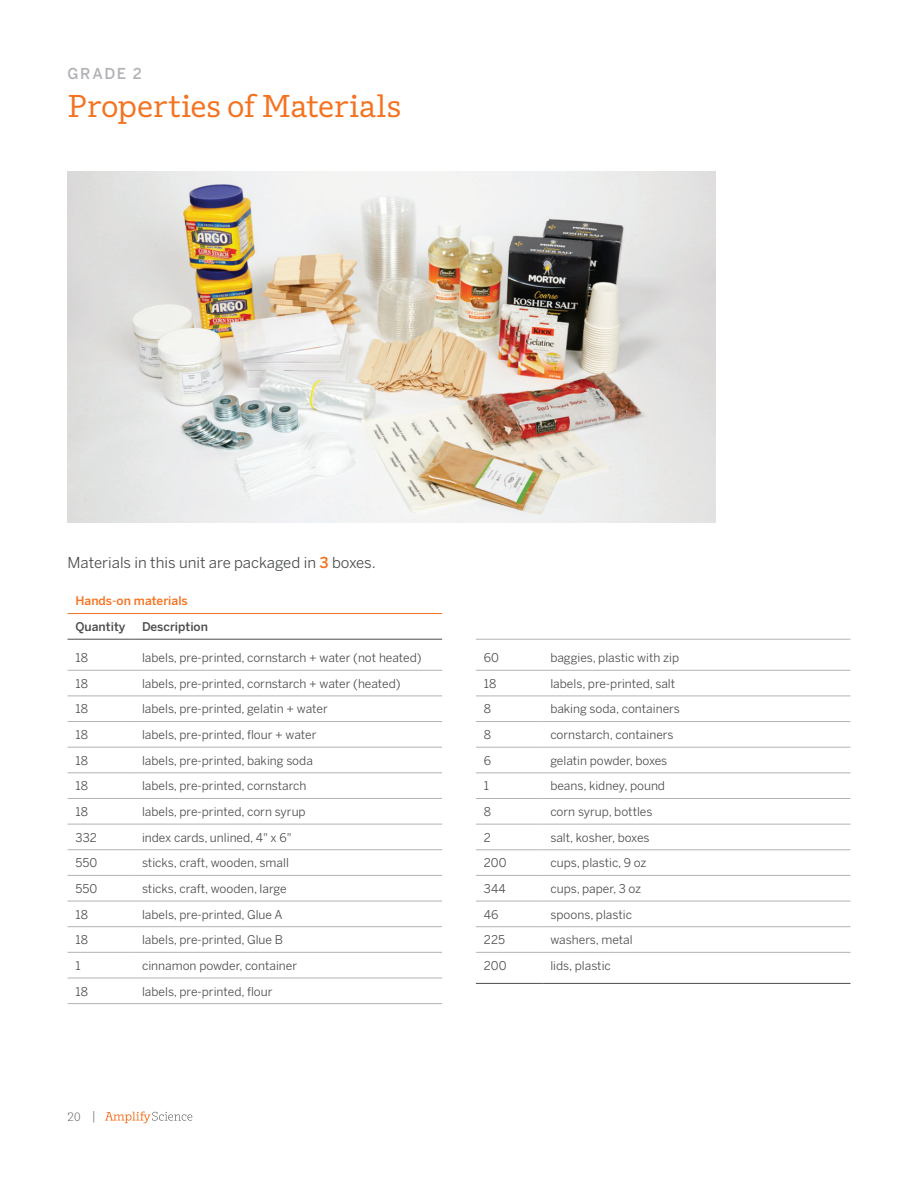
<style>
.page{position:relative;width:918px;height:1188px;background:#fff}
.page>*{position:absolute;margin:0;border:0;box-sizing:border-box;transform-origin:0 0}
.t1{font:31.5px "Amplify";letter-spacing:-.005em;color:#f47321}
.t2{font:15px "Benton Sans";color:#4b4c4d}
.t3{font:500 15px "Benton Sans";letter-spacing:.105em;color:#b2b3b7}
.t4{font:12px "Benton Sans";color:#4b4c4d}
.t5{font:500 12px "Benton Sans";color:#4b4c4d}
.t6{font:500 12px "Benton Sans";color:#f47321}
.t7{font:300 12px "Amplify";color:#4b4c4d}
.s1{font-weight:500;color:#f47321}
</style>
<div class="page">
<img style="left:68px;top:171px;width:647px;height:351px">
<svg style="left:105px;top:1112px;width:87px;height:11px"></svg>
<hr style="left:68px;top:639px;width:66px;height:1px;background:#4b4c4d">
<hr style="left:134px;top:639px;width:308px;height:1px;background:#4b4c4d">
<hr style="left:68px;top:613px;width:66px;height:1px;background:#f47321">
<hr style="left:134px;top:613px;width:308px;height:1px;background:#f47321">
<hr style="left:68px;top:670px;width:66px;height:1px;background:#b2b3b7">
<hr style="left:134px;top:670px;width:308px;height:1px;background:#b2b3b7">
<hr style="left:68px;top:696px;width:66px;height:1px;background:#b2b3b7">
<hr style="left:134px;top:696px;width:308px;height:1px;background:#b2b3b7">
<hr style="left:68px;top:721px;width:66px;height:1px;background:#b2b3b7">
<hr style="left:134px;top:721px;width:308px;height:1px;background:#b2b3b7">
<hr style="left:68px;top:747px;width:66px;height:1px;background:#b2b3b7">
<hr style="left:134px;top:747px;width:308px;height:1px;background:#b2b3b7">
<hr style="left:68px;top:773px;width:66px;height:1px;background:#b2b3b7">
<hr style="left:134px;top:773px;width:308px;height:1px;background:#b2b3b7">
<hr style="left:68px;top:798px;width:66px;height:1px;background:#b2b3b7">
<hr style="left:134px;top:798px;width:308px;height:1px;background:#b2b3b7">
<hr style="left:68px;top:824px;width:66px;height:1px;background:#b2b3b7">
<hr style="left:134px;top:824px;width:308px;height:1px;background:#b2b3b7">
<hr style="left:68px;top:849px;width:66px;height:1px;background:#b2b3b7">
<hr style="left:134px;top:849px;width:308px;height:1px;background:#b2b3b7">
<hr style="left:68px;top:875px;width:66px;height:1px;background:#b2b3b7">
<hr style="left:134px;top:875px;width:308px;height:1px;background:#b2b3b7">
<hr style="left:68px;top:901px;width:66px;height:1px;background:#b2b3b7">
<hr style="left:134px;top:901px;width:308px;height:1px;background:#b2b3b7">
<hr style="left:68px;top:926px;width:66px;height:1px;background:#b2b3b7">
<hr style="left:134px;top:926px;width:308px;height:1px;background:#b2b3b7">
<hr style="left:68px;top:952px;width:66px;height:1px;background:#b2b3b7">
<hr style="left:134px;top:952px;width:308px;height:1px;background:#b2b3b7">
<hr style="left:68px;top:978px;width:66px;height:1px;background:#b2b3b7">
<hr style="left:134px;top:978px;width:308px;height:1px;background:#b2b3b7">
<hr style="left:68px;top:1003px;width:66px;height:1px;background:#b2b3b7">
<hr style="left:134px;top:1003px;width:308px;height:1px;background:#b2b3b7">
<hr style="left:476px;top:983px;width:66px;height:1px;background:#4b4c4d">
<hr style="left:542px;top:983px;width:308px;height:1px;background:#4b4c4d">
<hr style="left:476px;top:639px;width:66px;height:1px;background:#b2b3b7">
<hr style="left:542px;top:639px;width:308px;height:1px;background:#b2b3b7">
<hr style="left:476px;top:670px;width:66px;height:1px;background:#b2b3b7">
<hr style="left:542px;top:670px;width:308px;height:1px;background:#b2b3b7">
<hr style="left:476px;top:696px;width:66px;height:1px;background:#b2b3b7">
<hr style="left:542px;top:696px;width:308px;height:1px;background:#b2b3b7">
<hr style="left:476px;top:721px;width:66px;height:1px;background:#b2b3b7">
<hr style="left:542px;top:721px;width:308px;height:1px;background:#b2b3b7">
<hr style="left:476px;top:747px;width:66px;height:1px;background:#b2b3b7">
<hr style="left:542px;top:747px;width:308px;height:1px;background:#b2b3b7">
<hr style="left:476px;top:773px;width:66px;height:1px;background:#b2b3b7">
<hr style="left:542px;top:773px;width:308px;height:1px;background:#b2b3b7">
<hr style="left:476px;top:798px;width:66px;height:1px;background:#b2b3b7">
<hr style="left:542px;top:798px;width:308px;height:1px;background:#b2b3b7">
<hr style="left:476px;top:824px;width:66px;height:1px;background:#b2b3b7">
<hr style="left:542px;top:824px;width:308px;height:1px;background:#b2b3b7">
<hr style="left:476px;top:850px;width:66px;height:1px;background:#b2b3b7">
<hr style="left:542px;top:850px;width:308px;height:1px;background:#b2b3b7">
<hr style="left:476px;top:875px;width:66px;height:1px;background:#b2b3b7">
<hr style="left:542px;top:875px;width:308px;height:1px;background:#b2b3b7">
<hr style="left:476px;top:901px;width:66px;height:1px;background:#b2b3b7">
<hr style="left:542px;top:901px;width:308px;height:1px;background:#b2b3b7">
<hr style="left:476px;top:926px;width:66px;height:1px;background:#b2b3b7">
<hr style="left:542px;top:926px;width:308px;height:1px;background:#b2b3b7">
<hr style="left:476px;top:952px;width:66px;height:1px;background:#b2b3b7">
<hr style="left:542px;top:952px;width:308px;height:1px;background:#b2b3b7">
<p class="t3" style="left:68px;top:65px;width:76px">GRADE 2</p>
<h1 class="t1" style="left:68px;top:87px;width:335px">Properties of Materials</h1>
<p class="t2" style="left:68px;top:553px;width:310px">Materials in this unit are packaged in <span class="s1">3</span> boxes.</p>
<p class="t6" style="left:76px;top:594px;width:114px">Hands-on materials</p>
<p class="t5" style="left:76px;top:619px;width:51px">Quantity</p>
<p class="t5" style="left:142px;top:619px;width:68px">Description</p>
<p class="t4" style="left:76px;top:651px;width:14px">18</p>
<p class="t4" style="left:142px;top:651px;width:281px">labels, pre-printed, cornstarch + water (not heated)</p>
<p class="t4" style="left:76px;top:676px;width:14px">18</p>
<p class="t4" style="left:142px;top:676px;width:260px">labels, pre-printed, cornstarch + water (heated)</p>
<p class="t4" style="left:76px;top:702px;width:14px">18</p>
<p class="t4" style="left:142px;top:702px;width:187px">labels, pre-printed, gelatin + water</p>
<p class="t4" style="left:76px;top:728px;width:14px">18</p>
<p class="t4" style="left:142px;top:728px;width:176px">labels, pre-printed, flour + water</p>
<p class="t4" style="left:76px;top:753px;width:14px">18</p>
<p class="t4" style="left:142px;top:753px;width:172px">labels, pre-printed, baking soda</p>
<p class="t4" style="left:76px;top:779px;width:14px">18</p>
<p class="t4" style="left:142px;top:779px;width:166px">labels, pre-printed, cornstarch</p>
<p class="t4" style="left:76px;top:804px;width:14px">18</p>
<p class="t4" style="left:142px;top:804px;width:165px">labels, pre-printed, corn syrup</p>
<p class="t4" style="left:76px;top:830px;width:23px">332</p>
<p class="t4" style="left:142px;top:830px;width:151px">index cards, unlined, 4" x 6"</p>
<p class="t4" style="left:76px;top:856px;width:23px">550</p>
<p class="t4" style="left:142px;top:856px;width:148px">sticks, craft, wooden, small</p>
<p class="t4" style="left:76px;top:881px;width:23px">550</p>
<p class="t4" style="left:142px;top:881px;width:146px">sticks, craft, wooden, large</p>
<p class="t4" style="left:76px;top:907px;width:14px">18</p>
<p class="t4" style="left:142px;top:907px;width:142px">labels, pre-printed, Glue A</p>
<p class="t4" style="left:76px;top:933px;width:14px">18</p>
<p class="t4" style="left:142px;top:933px;width:143px">labels, pre-printed, Glue B</p>
<p class="t4" style="left:76px;top:958px;width:7px">1</p>
<p class="t4" style="left:142px;top:958px;width:157px">cinnamon powder, container</p>
<p class="t4" style="left:76px;top:984px;width:14px">18</p>
<p class="t4" style="left:142px;top:984px;width:132px">labels, pre-printed, flour</p>
<p class="t7" style="left:68px;top:1109px;width:30px">20 |</p>
<p class="t4" style="left:484px;top:651px;width:17px">60</p>
<p class="t4" style="left:550px;top:651px;width:130px">baggies, plastic with zip</p>
<p class="t4" style="left:484px;top:676px;width:14px">18</p>
<p class="t4" style="left:550px;top:676px;width:126px">labels, pre-printed, salt</p>
<p class="t4" style="left:484px;top:702px;width:9px">8</p>
<p class="t4" style="left:550px;top:702px;width:131px">baking soda, containers</p>
<p class="t4" style="left:484px;top:728px;width:9px">8</p>
<p class="t4" style="left:550px;top:728px;width:125px">cornstarch, containers</p>
<p class="t4" style="left:484px;top:753px;width:9px">6</p>
<p class="t4" style="left:550px;top:753px;width:118px">gelatin powder, boxes</p>
<p class="t4" style="left:484px;top:779px;width:7px">1</p>
<p class="t4" style="left:550px;top:779px;width:116px">beans, kidney, pound</p>
<p class="t4" style="left:484px;top:805px;width:9px">8</p>
<p class="t4" style="left:550px;top:805px;width:104px">corn syrup, bottles</p>
<p class="t4" style="left:484px;top:830px;width:9px">2</p>
<p class="t4" style="left:550px;top:830px;width:101px">salt, kosher, boxes</p>
<p class="t4" style="left:484px;top:856px;width:24px">200</p>
<p class="t4" style="left:550px;top:856px;width:98px">cups, plastic, 9 oz</p>
<p class="t4" style="left:484px;top:881px;width:23px">344</p>
<p class="t4" style="left:550px;top:881px;width:92px">cups, paper, 3 oz</p>
<p class="t4" style="left:484px;top:907px;width:16px">46</p>
<p class="t4" style="left:550px;top:907px;width:83px">spoons, plastic</p>
<p class="t4" style="left:484px;top:933px;width:23px">225</p>
<p class="t4" style="left:550px;top:933px;width:84px">washers, metal</p>
<p class="t4" style="left:484px;top:958px;width:24px">200</p>
<p class="t4" style="left:550px;top:958px;width:62px">lids, plastic</p>
</div>
